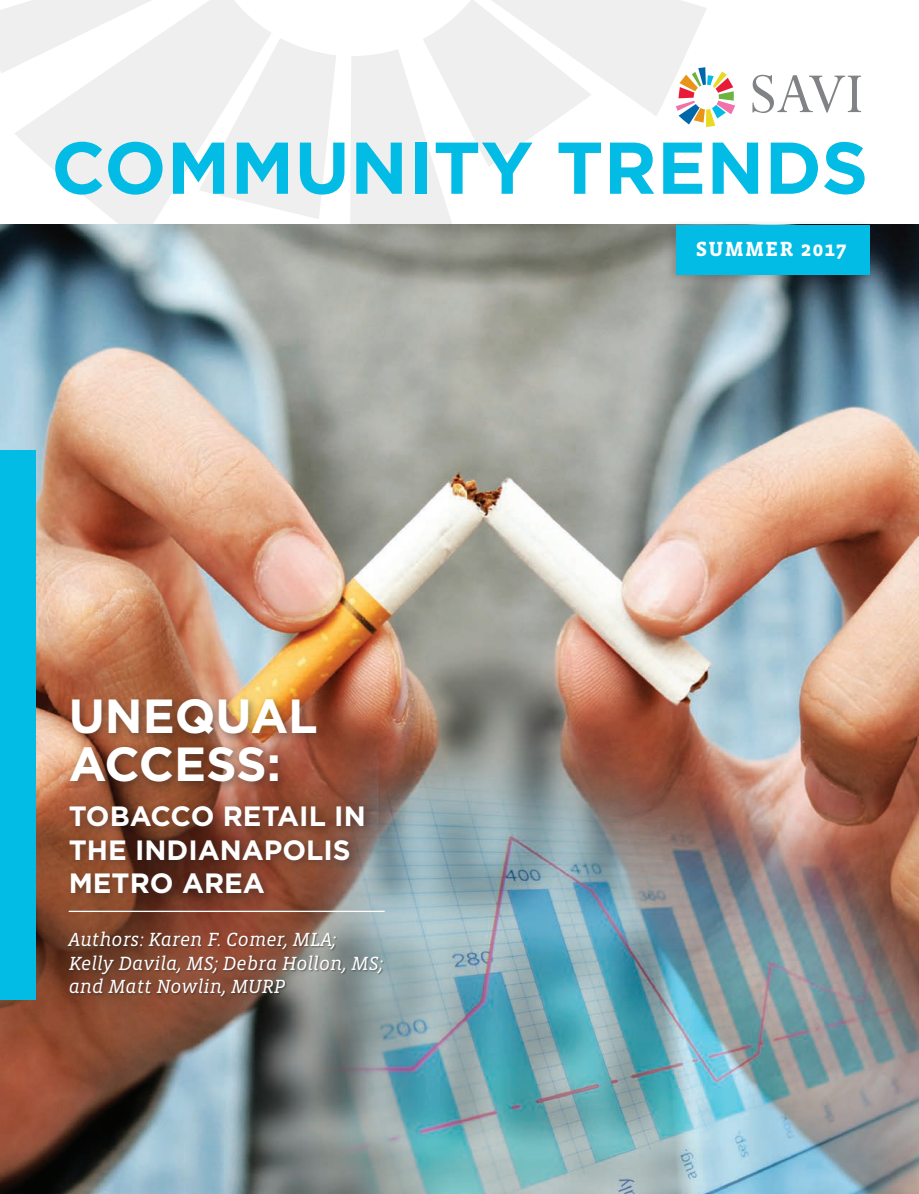
<style>
.page{position:relative;width:919px;height:1194px;background:#fff}
.page>*{position:absolute;margin:0;border:0;box-sizing:border-box;transform-origin:0 0}
.t1{font:700 73.05px "Gotham";letter-spacing:.005em;color:#02bce5}
.t2{font:700 47.85px/47.8px "Gotham";color:#fff}
.t3{font:700 27.9px/33.5px "Gotham";color:#fff}
.t4{font:700 21px "Vista Slab";letter-spacing:.06em;color:#fff}
.t5{font:italic 19.5px/23.4px "Vista Slab";color:#fff}
</style>
<div class="page">
<svg style="left:14px;top:219px;width:257px;height:6px"></svg>
<img style="left:1px;top:225px;width:918px;height:969px">
<hr style="left:69px;top:911px;width:316px;height:1px;background:#fff">
<div style="left:664px;top:219px;width:210px;height:67px;background:#231f20;opacity:.25"></div>
<div style="left:1px;top:450px;width:35px;height:549px;background:#02bce5"></div>
<svg style="left:0;top:0;width:336px;height:219px"></svg>
<svg style="left:752px;top:75px;width:109px;height:38px"></svg>
<svg style="left:350px;top:0;width:385px;height:274px"></svg>
<div style="left:676px;top:225px;width:193px;height:50px;background:#02bce5"></div>
<div style="left:65px;top:694px;width:310px;height:210px;background:#231f20;opacity:.45"></div>
<div style="left:67px;top:931px;width:318px;height:68px;background:#231f20;opacity:.45"></div>
<p class="t1" style="left:51px;top:124px;width:818px">COMMUNITY TRENDS</p>
<p class="t2" style="left:69px;top:692px;width:251px">UNEQUAL<br>ACCESS:</p>
<p class="t3" style="left:69px;top:799px;width:298px">TOBACCO RETAIL IN<br>THE INDIANAPOLIS<br>METRO AREA</p>
<p class="t5" style="left:69px;top:929px;width:316px">Authors: Karen F. Comer, MLA;<br>Kelly Davila, MS; Debra Hollon, MS; and Matt Nowlin, MURP</p>
<p class="t4" style="left:695px;top:240px;width:152px">SUMMER 2017</p>
</div>
